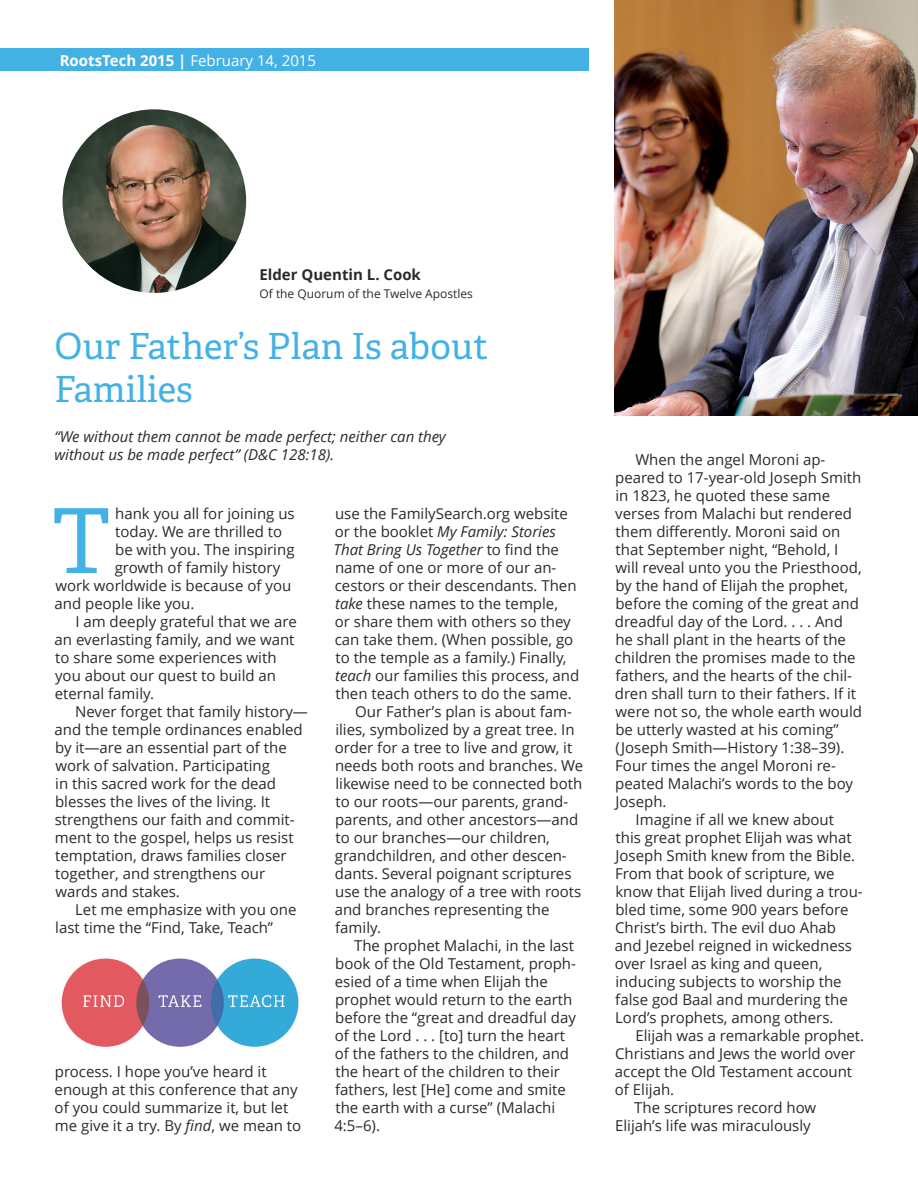
<style>
.page{position:relative;width:918px;height:1188px;background:#fff}
.page>*{position:absolute;margin:0;border:0;box-sizing:border-box;transform-origin:0 0}
.t1{font:89.55px "Helam Slablds Lat";color:#44b1e5}
.t2{font:36px/43.2px "Helam Slablds Lat";color:#44b1e5}
.t3{font:15px/18px "Zoramlds Lat";color:#282b2b}
.t4{font:italic 15px/18px "Zoramlds Lat";color:#282b2b}
.t5{font:15px "Zoramlds Lat";color:#fff}
.t6{font:700 15px "Zoramlds Lat";color:#282b2b}
.t7{font:12px "Zoramlds Lat";color:#282b2b}
.s1{font-weight:700}
.s2{font-style:italic}
.s3{font-style:normal}
</style>
<div class="page">
<img style="left:61px;top:958px;width:238px;height:89px">
<img style="left:615px;top:0;width:303px;height:416px">
<div style="left:0;top:49px;width:589px;height:22px;background:#44b1e5"></div>
<img style="left:63px;top:109px;width:183px;height:184px;border-radius:92px">
<p class="t5" style="left:60px;top:50px;width:258px"><span class="s1">RootsTech 2015 |</span> February 14, 2015</p>
<p class="t6" style="left:259px;top:264px;width:163px">Elder Quentin L. Cook</p>
<p class="t7" style="left:259px;top:285px;width:215px">Of the Quorum of the Twelve Apostles</p>
<h2 class="t2" style="left:54px;top:324px;width:435px">Our Father’s Plan Is about<br>Families</h2>
<p class="t4" style="left:54px;top:428px;width:393px">“We without them cannot be made perfect; neither can they without us be made perfect” (D&amp;C 128:18).</p>
<h1 class="t1" style="left:52px;top:471px;width:61px">T</h1>
<p class="t3" style="left:115px;top:504px;width:181px">hank you all for joining us</p>
<p class="t3" style="left:115px;top:522px;width:168px">today. We are thrilled to</p>
<p class="t3" style="left:115px;top:540px;width:181px">be with you. The inspiring</p>
<p class="t3" style="left:115px;top:558px;width:167px">growth of family history</p>
<p class="t3" style="left:55px;top:576px;width:237px">work worldwide is because of you</p>
<p class="t3" style="left:55px;top:594px;width:141px">and people like you.</p>
<p class="t3" style="left:75px;top:612px;width:223px">I am deeply grateful that we are</p>
<p class="t3" style="left:55px;top:630px;width:241px">an everlasting family, and we want</p>
<p class="t3" style="left:55px;top:648px;width:223px">to share some experiences with</p>
<p class="t3" style="left:55px;top:666px;width:223px">you about our quest to build an</p>
<p class="t3" style="left:55px;top:684px;width:101px">eternal family.</p>
<p class="t3" style="left:75px;top:702px;width:234px">Never forget that family history—</p>
<p class="t3" style="left:55px;top:720px;width:250px">and the temple ordinances enabled</p>
<p class="t3" style="left:55px;top:738px;width:233px">by it—are an essential part of the</p>
<p class="t3" style="left:55px;top:756px;width:216px">work of salvation. Participating</p>
<p class="t3" style="left:55px;top:774px;width:222px">in this sacred work for the dead</p>
<p class="t3" style="left:55px;top:792px;width:217px">blesses the lives of the living. It</p>
<p class="t3" style="left:55px;top:810px;width:241px">strengthens our faith and commit-</p>
<p class="t3" style="left:55px;top:828px;width:240px">ment to the gospel, helps us resist</p>
<p class="t3" style="left:55px;top:846px;width:233px">temptation, draws families closer</p>
<p class="t3" style="left:55px;top:864px;width:211px">together, and strengthens our</p>
<p class="t3" style="left:55px;top:882px;width:126px">wards and stakes.</p>
<p class="t3" style="left:75px;top:900px;width:223px">Let me emphasize with you one</p>
<p class="t3" style="left:55px;top:918px;width:219px">last time the “Find, Take, Teach”</p>
<p class="t3" style="left:55px;top:1062px;width:248px">process. I hope you’ve heard it enough at this conference that any of you could summarize it, but let me give it a try. By <span class="s2">find</span>, we mean to</p>
<p class="t3" style="left:335px;top:504px;width:234px">use the FamilySearch.org website</p>
<p class="t4" style="left:335px;top:522px;width:223px"><span class="s3">or the booklet</span> My Family: Stories</p>
<p class="t4" style="left:334px;top:540px;width:227px">That Bring Us Together <span class="s3">to find the</span></p>
<p class="t3" style="left:335px;top:558px;width:223px">name of one or more of our an-</p>
<p class="t3" style="left:335px;top:576px;width:243px">cestors or their descendants. Then</p>
<p class="t3" style="left:335px;top:594px;width:224px"><span class="s2">take</span> these names to the temple,</p>
<p class="t3" style="left:335px;top:612px;width:237px">or share them with others so they</p>
<p class="t3" style="left:335px;top:630px;width:240px">can take them. (When possible, go</p>
<p class="t3" style="left:335px;top:648px;width:233px">to the temple as a family.) Finally,</p>
<p class="t3" style="left:335px;top:666px;width:246px"><span class="s2">teach</span> our families this process, and</p>
<p class="t3" style="left:335px;top:684px;width:238px">then teach others to do the same.</p>
<p class="t3" style="left:355px;top:702px;width:218px">Our Father’s plan is about fam-</p>
<p class="t3" style="left:335px;top:720px;width:241px">ilies, symbolized by a great tree. In</p>
<p class="t3" style="left:335px;top:738px;width:239px">order for a tree to live and grow, it</p>
<p class="t3" style="left:335px;top:756px;width:250px">needs both roots and branches. We</p>
<p class="t3" style="left:335px;top:774px;width:248px">likewise need to be connected both</p>
<p class="t3" style="left:335px;top:792px;width:234px">to our roots—our parents, grand-</p>
<p class="t3" style="left:335px;top:810px;width:245px">parents, and other ancestors—and</p>
<p class="t3" style="left:335px;top:828px;width:216px">to our branches—our children,</p>
<p class="t3" style="left:335px;top:846px;width:233px">grandchildren, and other descen-</p>
<p class="t3" style="left:335px;top:864px;width:238px">dants. Several poignant scriptures</p>
<p class="t3" style="left:335px;top:882px;width:248px">use the analogy of a tree with roots</p>
<p class="t3" style="left:335px;top:900px;width:216px">and branches representing the</p>
<p class="t3" style="left:335px;top:918px;width:47px">family.</p>
<p class="t3" style="left:354px;top:936px;width:221px">The prophet Malachi, in the last</p>
<p class="t3" style="left:335px;top:954px;width:242px">book of the Old Testament, proph-</p>
<p class="t3" style="left:335px;top:972px;width:215px">esied of a time when Elijah the</p>
<p class="t3" style="left:335px;top:990px;width:239px">prophet would return to the earth</p>
<p class="t3" style="left:335px;top:1008px;width:242px">before the “great and dreadful day</p>
<p class="t3" style="left:335px;top:1026px;width:232px">of the Lord . . . [to] turn the heart</p>
<p class="t3" style="left:335px;top:1044px;width:236px">of the fathers to the children, and</p>
<p class="t3" style="left:335px;top:1062px;width:226px">the heart of the children to their</p>
<p class="t3" style="left:335px;top:1080px;width:232px">fathers, lest [He] come and smite</p>
<p class="t3" style="left:335px;top:1098px;width:221px">the earth with a curse” (Malachi</p>
<p class="t3" style="left:334px;top:1116px;width:47px">4:5–6).</p>
<p class="t3" style="left:635px;top:450px;width:192px">When the angel Moroni ap-</p>
<p class="t3" style="left:615px;top:468px;width:248px">peared to 17-year-old Joseph Smith</p>
<p class="t3" style="left:615px;top:486px;width:216px">in 1823, he quoted these same</p>
<p class="t3" style="left:615px;top:504px;width:238px">verses from Malachi but rendered</p>
<p class="t3" style="left:616px;top:522px;width:226px">them differently. Moroni said on</p>
<p class="t3" style="left:616px;top:540px;width:224px">that September night, “Behold, I</p>
<p class="t3" style="left:616px;top:558px;width:248px">will reveal unto you the Priesthood,</p>
<p class="t3" style="left:615px;top:576px;width:234px">by the hand of Elijah the prophet,</p>
<p class="t3" style="left:615px;top:594px;width:245px">before the coming of the great and</p>
<p class="t3" style="left:615px;top:612px;width:230px">dreadful day of the Lord. . . . And</p>
<p class="t3" style="left:615px;top:630px;width:232px">he shall plant in the hearts of the</p>
<p class="t3" style="left:615px;top:648px;width:242px">children the promises made to the</p>
<p class="t3" style="left:615px;top:666px;width:238px">fathers, and the hearts of the chil-</p>
<p class="t3" style="left:615px;top:684px;width:243px">dren shall turn to their fathers. If it</p>
<p class="t3" style="left:616px;top:702px;width:248px">were not so, the whole earth would</p>
<p class="t3" style="left:615px;top:720px;width:225px">be utterly wasted at his coming”</p>
<p class="t3" style="left:615px;top:738px;width:230px">(Joseph Smith—History 1:38–39).</p>
<p class="t3" style="left:615px;top:756px;width:222px">Four times the angel Moroni re-</p>
<p class="t3" style="left:615px;top:774px;width:239px">peated Malachi’s words to the boy</p>
<p class="t3" style="left:616px;top:792px;width:53px">Joseph.</p>
<p class="t3" style="left:636px;top:810px;width:200px">Imagine if all we knew about</p>
<p class="t3" style="left:616px;top:828px;width:238px">this great prophet Elijah was what</p>
<p class="t3" style="left:616px;top:846px;width:241px">Joseph Smith knew from the Bible.</p>
<p class="t3" style="left:615px;top:864px;width:221px">From that book of scripture, we</p>
<p class="t3" style="left:615px;top:882px;width:249px">know that Elijah lived during a trou-</p>
<p class="t3" style="left:615px;top:900px;width:235px">bled time, some 900 years before</p>
<p class="t3" style="left:615px;top:918px;width:222px">Christ’s birth. The evil duo Ahab</p>
<p class="t3" style="left:615px;top:936px;width:239px">and Jezebel reigned in wickedness</p>
<p class="t3" style="left:615px;top:954px;width:209px">over Israel as king and queen,</p>
<p class="t3" style="left:615px;top:972px;width:228px">inducing subjects to worship the</p>
<p class="t3" style="left:615px;top:990px;width:234px">false god Baal and murdering the</p>
<p class="t3" style="left:615px;top:1008px;width:220px">Lord’s prophets, among others.</p>
<p class="t3" style="left:635px;top:1026px;width:230px">Elijah was a remarkable prophet.</p>
<p class="t3" style="left:615px;top:1044px;width:242px">Christians and Jews the world over</p>
<p class="t3" style="left:615px;top:1062px;width:239px">accept the Old Testament account</p>
<p class="t3" style="left:615px;top:1080px;width:61px">of Elijah.</p>
<p class="t3" style="left:634px;top:1098px;width:184px">The scriptures record how</p>
<p class="t3" style="left:615px;top:1116px;width:197px">Elijah’s life was miraculously</p>
</div>
